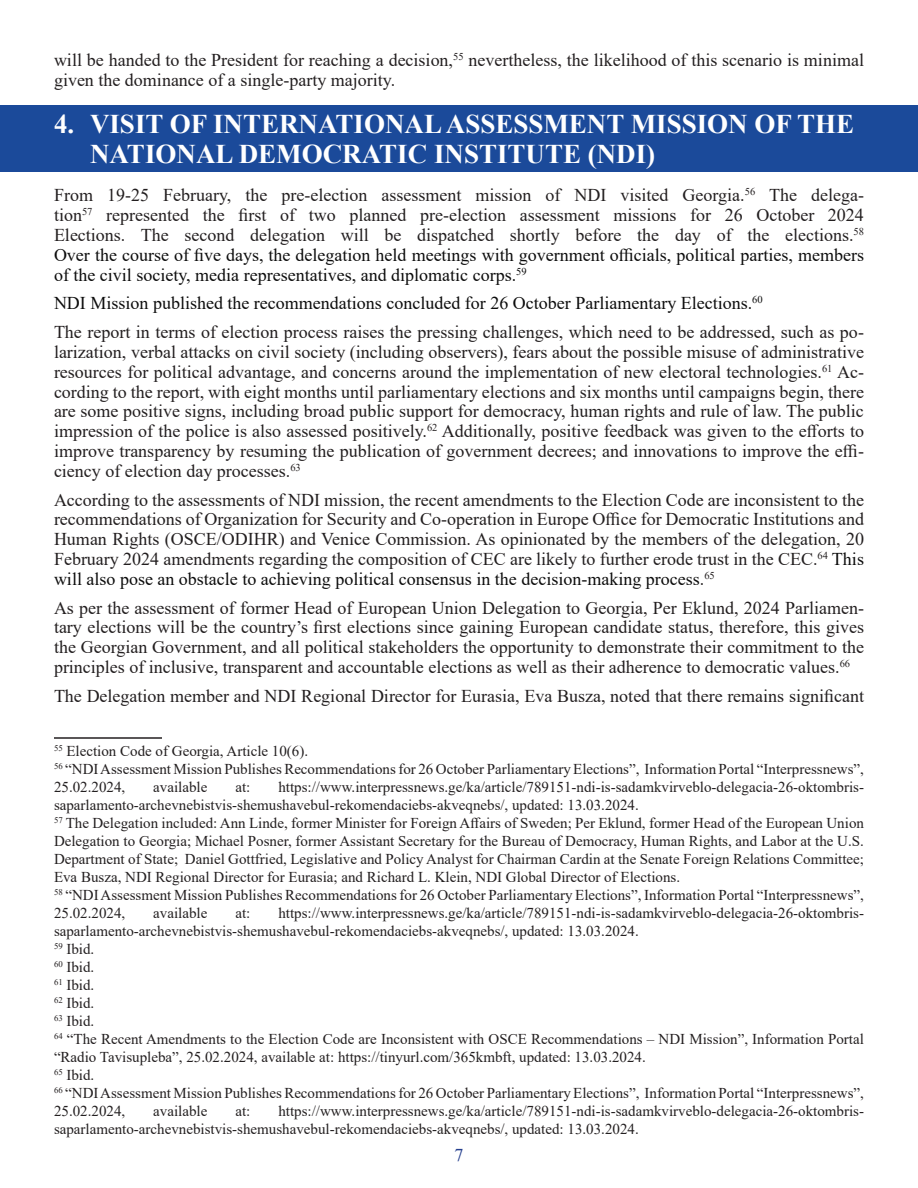
<style>
.page{position:relative;width:918px;height:1188px;background:#fff}
.page>*{position:absolute;margin:0;border:0;box-sizing:border-box;transform-origin:0 0}
.List_Paragraph{font:700 27px/29.7px "Times New Roman";color:#fff}
.t1{font:18px/19.8px "Times New Roman";color:#231f20;text-align:justify}
.t2{font:18px "Times New Roman";color:#0d0d0d}
.t3{font:18px "Times New Roman";color:#253f8e}
.t4{font:15px/18px "Times New Roman";color:#231f20}
.s1{color:#0d0d0d}
</style>
<div class="page">
<hr style="left:54px;top:737px;width:108px;height:2px;background:#231f20">
<div style="left:0;top:106px;width:918px;height:66px;background:#1b4a9a"></div>
<p class="t1" style="left:54px;top:50px;width:812px">will be handed to the President for reaching a decision,<sup>55</sup> nevertheless, the likelihood of this scenario is minimal given the dominance of a single-party majority.</p>
<p class="List_Paragraph" style="left:90px;top:109px;width:766px;text-indent:-36px">4. VISIT OF INTERNATIONAL ASSESSMENT MISSION OF THE<br>NATIONAL DEMOCRATIC INSTITUTE (NDI)</p>
<p class="t1" style="left:54px;top:185px;width:812px">From 19-25 February, the pre-election assessment mission of NDI visited Georgia.<sup>56</sup> The delega&shy;tion<sup>57</sup> represented the first of two planned pre-election assessment missions for 26 October 2024<br>Elections. The second delegation will be dispatched shortly before the day of the elections.<sup>58<br></sup><span class="s1">Over the course of five days, the delegation held meetings with government officials, political parties, members of the civil society, media representatives, and diplomatic corps.</span><sup>59</sup></p>
<p class="t2" style="left:54px;top:291px;width:710px">NDI Mission published the recommendations concluded for 26 October Parliamentary Elections.<sup>60</sup></p>
<p class="t1" style="left:54px;top:322px;width:812px">The report in terms of election process raises the pressing challenges, which need to be addressed, such as po&shy;larization, verbal attacks on civil society (including observers), fears about the possible misuse of administrative resources for political advantage, and concerns around the implementation of new electoral technologies.<sup>61</sup> Ac&shy;cording to the report, with eight months until parliamentary elections and six months until campaigns begin, there are some positive signs, including broad public support for democracy, human rights and rule of law. The public impression of the police is also assessed positively.<sup>62</sup> Additionally, positive feedback was given to the efforts to improve transparency by resuming the publication of government decrees; and innovations to improve the effi&shy;ciency of election day processes.<sup>63</sup></p>
<p class="t1" style="left:54px;top:489px;width:812px">According to the assessments of NDI mission, the recent amendments to the Election Code are inconsistent to the recommendations of Organization for Security and Co-operation in Europe Office for Democratic Institutions and Human Rights (OSCE/ODIHR) and Venice Commission. As opinionated by the members of the delegation, 20<br>February 2024 amendments regarding the composition of CEC are likely to further erode trust in the CEC.<sup>64</sup> <span class="s1">This will also pose an obstacle to achieving political consensus in the decision-making process</span>.<sup>65</sup></p>
<p class="t1" style="left:54px;top:597px;width:812px">As per the assessment of former Head of European Union Delegation to Georgia, Per Eklund, 2024 Parliamen&shy;tary elections will be the country’s first elections since gaining European candidate status, therefore, this gives the Georgian Government, and all political stakeholders the opportunity to demonstrate their commitment to the principles of inclusive, transparent and accountable elections as well as their adherence to democratic values.<sup>66</sup></p>
<p class="t1" style="left:54px;top:685px;width:812px">The Delegation member and NDI Regional Director for Eurasia, Eva Busza, noted that there remains significant</p>
<p class="t4" style="left:54px;top:742px;width:256px"><sup>55</sup> Election Code of Georgia, Article 10(6).</p>
<p class="t4" style="left:54px;top:760px;width:811px"><sup>56</sup> “NDI Assessment Mission Publishes Recommendations for 26 October Parliamentary Elections”, Information Portal “Interpressnews”,<br>25.02.2024,</p>
<p class="t4" style="left:54px;top:778px;width:812px;text-indent:224px">https://www.interpressnews.ge/ka/article/789151-ndi-is-sadamkvirveblo-delegacia-26-oktombris&shy;saparlamento-archevnebistvis-shemushavebul-rekomendaciebs-akveqnebs/, updated: 13.03.2024.</p>
<p class="t4" style="left:54px;top:814px;width:812px;text-align:justify"><sup>57</sup> The Delegation included: Ann Linde, former Minister for Foreign Affairs of Sweden; Per Eklund, former Head of the European Union Delegation to Georgia; Michael Posner, former Assistant Secretary for the Bureau of Democracy, Human Rights, and Labor at the U.S.<br>Department of State; Daniel Gottfried, Legislative and Policy Analyst for Chairman Cardin at the Senate Foreign Relations Committee; Eva Busza, NDI Regional Director for Eurasia; and Richard L. Klein, NDI Global Director of Elections.</p>
<p class="t4" style="left:54px;top:886px;width:811px"><sup>58</sup> “NDI Assessment Mission Publishes Recommendations for 26 October Parliamentary Elections”, Information Portal “Interpressnews”,<br>25.02.2024,</p>
<p class="t4" style="left:153px;top:778px;width:56px">available</p>
<p class="t4" style="left:235px;top:778px;width:16px">at:</p>
<p class="t4" style="left:54px;top:904px;width:812px;text-indent:224px">https://www.interpressnews.ge/ka/article/789151-ndi-is-sadamkvirveblo-delegacia-26-oktombris&shy;saparlamento-archevnebistvis-shemushavebul-rekomendaciebs-akveqnebs/, updated: 13.03.2024.</p>
<p class="t4" style="left:54px;top:940px;width:42px"><sup>59</sup> Ibid.</p>
<p class="t4" style="left:54px;top:958px;width:42px"><sup>60</sup> Ibid.</p>
<p class="t4" style="left:54px;top:976px;width:42px"><sup>61</sup> Ibid.</p>
<p class="t4" style="left:54px;top:994px;width:42px"><sup>62</sup> Ibid.</p>
<p class="t4" style="left:54px;top:1012px;width:42px"><sup>63</sup> Ibid.</p>
<p class="t4" style="left:54px;top:1030px;width:811px"><sup>64</sup> “The Recent Amendments to the Election Code are Inconsistent with OSCE Recommendations – NDI Mission”, Information Portal “Radio Tavisupleba”, 25.02.2024, available at: https://tinyurl.com/365kmbft, updated: 13.03.2024.</p>
<p class="t4" style="left:54px;top:1066px;width:42px"><sup>65</sup> Ibid.</p>
<p class="t4" style="left:54px;top:1084px;width:811px"><sup>66</sup> “NDI Assessment Mission Publishes Recommendations for 26 October Parliamentary Elections”, Information Portal “Interpressnews”,<br>25.02.2024,</p>
<p class="t4" style="left:153px;top:904px;width:56px">available</p>
<p class="t4" style="left:235px;top:904px;width:16px">at:</p>
<p class="t4" style="left:54px;top:1102px;width:812px;text-indent:224px">https://www.interpressnews.ge/ka/article/789151-ndi-is-sadamkvirveblo-delegacia-26-oktombris&shy;saparlamento-archevnebistvis-shemushavebul-rekomendaciebs-akveqnebs/, updated: 13.03.2024.</p>
<p class="t4" style="left:153px;top:1102px;width:56px">available</p>
<p class="t4" style="left:235px;top:1102px;width:16px">at:</p>
<p class="t3" style="left:454px;top:1143px;width:10px">7</p>
</div>
